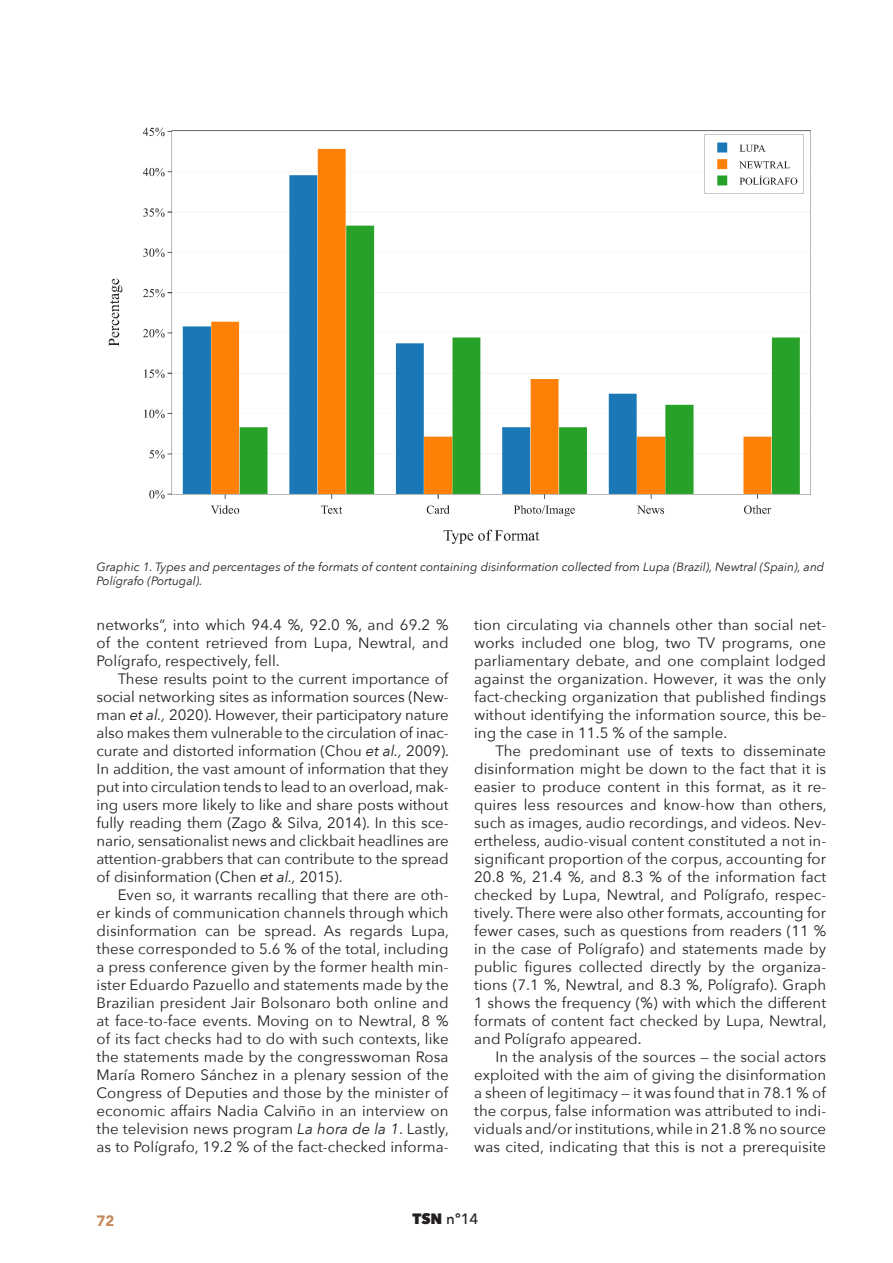
<style>
.page{position:relative;width:893px;height:1263px;background:#fff}
.page>*{position:absolute;margin:0;border:0;box-sizing:border-box;transform-origin:0 0}
.TEXTO{font:15px/18px "Avenir Next";letter-spacing:.005em;color:#231f20;text-align:justify}
.t1{font:500 15px "Avenir Next";color:#231f20}
.t2{font:900 15px "Avenir";color:#c6895c}
.t3{font:italic 12px/14.4px "Avenir Next";color:#231f20}
.s1{font-style:italic}
.s2{font-weight:800}
</style>
<div class="page">
<img style="left:108px;top:127px;width:703px;height:417px">
<p class="t3" style="left:97px;top:559px;width:729px">Graphic 1. Types and percentages of the formats of content containing disinformation collected from Lupa (Brazil), Newtral (Spain), and<br>Polígrafo (Portugal).</p>
<p class="TEXTO" style="left:97px;top:615px;width:354px">networks”, into which 94.4 %, 92.0 %, and 69.2 % of the content retrieved from Lupa, Newtral, and Polígrafo, respectively, fell.</p>
<p class="TEXTO" style="left:97px;top:669px;width:354px;text-indent:21px">These results point to the current importance of social networking sites as information sources (New&shy;man <span class="s1">et al.,</span> 2020). However, their participatory nature also makes them vulnerable to the circulation of inac&shy;curate and distorted information (Chou <span class="s1">et al.,</span> 2009).<br>In addition, the vast amount of information that they put into circulation tends to lead to an overload, mak&shy;ing users more likely to like and share posts without fully reading them (Zago &amp; Silva, 2014). In this sce&shy;nario, sensationalist news and clickbait headlines are attention-grabbers that can contribute to the spread of disinformation (Chen <span class="s1">et al.,</span> 2015).</p>
<p class="TEXTO" style="left:97px;top:885px;width:354px;text-indent:21px">Even so, it warrants recalling that there are oth&shy;er kinds of communication channels through which disinformation can be spread. As regards Lupa, these corresponded to 5.6 % of the total, including a press conference given by the former health min&shy;ister Eduardo Pazuello and statements made by the Brazilian president Jair Bolsonaro both online and at face-to-face events. Moving on to Newtral, 8 % of its fact checks had to do with such contexts, like the statements made by the congresswoman Rosa María Romero Sánchez in a plenary session of the Congress of Deputies and those by the minister of economic affairs Nadia Calviño in an interview on the television news program <span class="s1">La hora de la 1</span>. Lastly, as to Polígrafo, 19.2 % of the fact-checked informa-</p>
<p class="TEXTO" style="left:474px;top:615px;width:354px">tion circulating via channels other than social net&shy;works included one blog, two TV programs, one parliamentary debate, and one complaint lodged against the organization. However, it was the only fact-checking organization that published findings without identifying the information source, this be&shy;ing the case in 11.5 % of the sample.</p>
<p class="TEXTO" style="left:474px;top:741px;width:354px;text-indent:21px">The predominant use of texts to disseminate disinformation might be down to the fact that it is easier to produce content in this format, as it re&shy;quires less resources and know-how than others, such as images, audio recordings, and videos. Nev&shy;ertheless, audio-visual content constituted a not in&shy;significant proportion of the corpus, accounting for 20.8 %, 21.4 %, and 8.3 % of the information fact checked by Lupa, Newtral, and Polígrafo, respec&shy;tively. There were also other formats, accounting for fewer cases, such as questions from readers (11 % in the case of Polígrafo) and statements made by public figures collected directly by the organiza&shy;tions (7.1 %, Newtral, and 8.3 %, Polígrafo). Graph 1 shows the frequency (%) with which the different formats of content fact checked by Lupa, Newtral, and Polígrafo appeared.</p>
<p class="TEXTO" style="left:474px;top:1047px;width:354px;text-indent:21px">In the analysis of the sources — the social actors exploited with the aim of giving the disinformation a sheen of legitimacy — it was found that in 78.1 % of the corpus, false information was attributed to indi&shy;viduals and/or institutions, while in 21.8 % no source was cited, indicating that this is not a prerequisite</p>
<p class="t2" style="left:97px;top:1208px;width:19px">72</p>
<p class="t1" style="left:412px;top:1206px;width:68px"><span class="s2">TSN</span> nº14</p>
</div>
